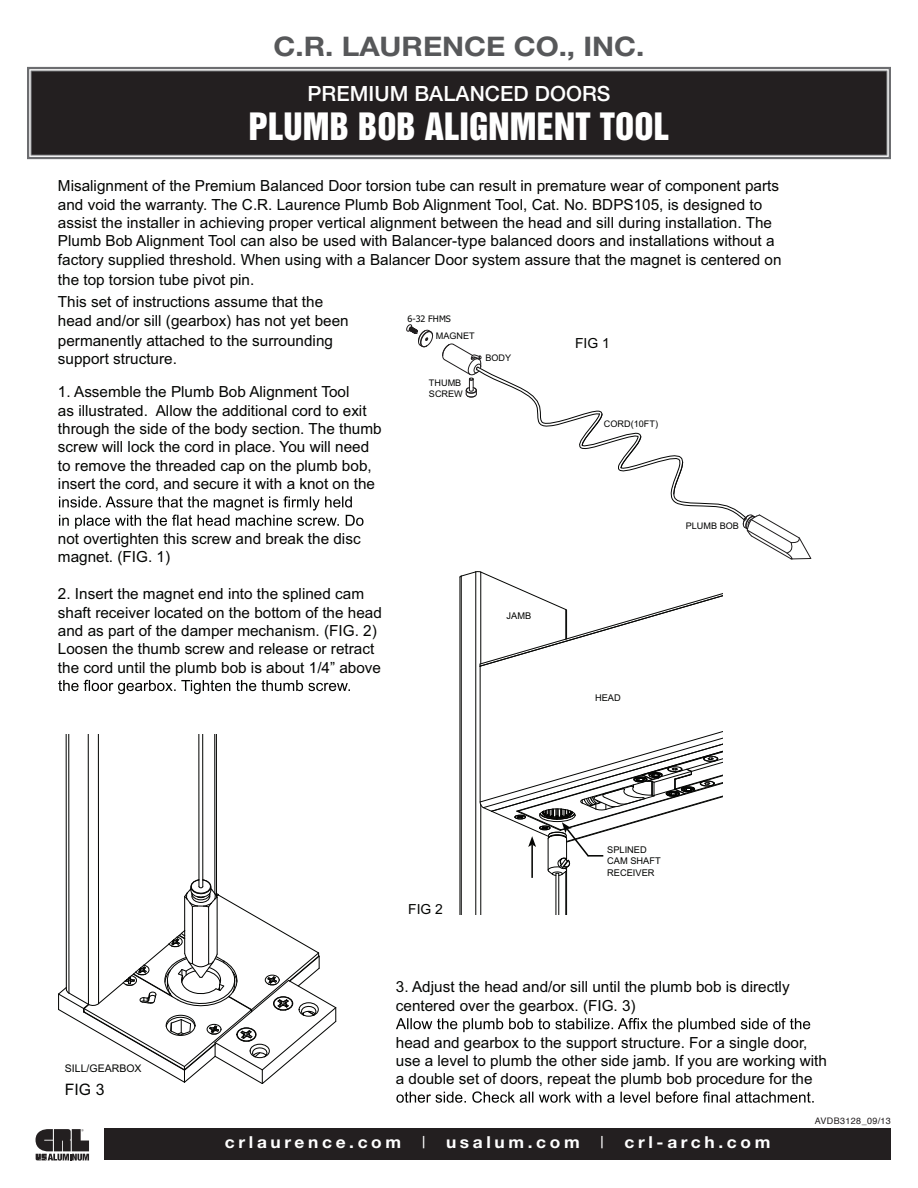
<style>
.page{position:relative;width:918px;height:1188px;background:#fff}
.page>*{position:absolute;margin:0;border:0;box-sizing:border-box;transform-origin:0 0}
.t1{font:34.5px "Helvetica Inserat";letter-spacing:.005em;color:#fff}
.t2{font:700 27px "Helvetica Neue";color:#57585a;scale:1.1 1}
.t3{font:500 21px "Helvetica Neue";letter-spacing:.005em;color:#fff}
.t4{font:700 16.5px "Helvetica Neue";letter-spacing:.21em;color:#fff;scale:1.05 1}
.t5{font:15.75px "Arial";color:#040503}
.t6{font:15.3px/18.3px "Arial";color:#040503}
.t7{font:13.95px "Arial";color:#040503}
.t8{font:10.5px "Arial";color:#040503}
.t9{font:9.3px/11.1px "Arial";color:#040503}
.t10{font:9.15px/10.9px "Arial";color:#040504}
.t11{font:9px "Helvetica";letter-spacing:.04em;color:#231f20}
.t12{font:9px "Tahoma";color:#040504}
.s1{font-weight:400}
</style>
<div class="page">
<div style="left:31px;top:71px;width:855px;height:84px;background:#231f20"></div>
<div style="left:27px;top:67px;width:864px;height:92px;border:2px solid #6c6d70"></div>
<div style="left:31px;top:71px;width:856px;height:84px;border:1px solid #6c6d70"></div>
<div style="left:104px;top:1129px;width:787px;height:31px;background:#231f20"></div>
<svg style="left:36px;top:1129px;width:53px;height:32px;background:#5e5b5c"></svg>
<svg style="left:396px;top:1018px;width:414px;height:14px"></svg>
<svg style="left:396px;top:1091px;width:418px;height:12px"></svg>
<svg style="left:59px;top:496px;width:305px;height:33px"></svg>
<svg style="left:58px;top:680px;width:292px;height:14px"></svg>
<hr style="left:216px;top:734px;width:1px;height:162px;background:#040503">
<hr style="left:66px;top:734px;width:1px;height:255px;background:#040503">
<hr style="left:198px;top:734px;width:1px;height:152px;background:#040503">
<hr style="left:202px;top:734px;width:1px;height:152px;background:#040503">
<hr style="left:214px;top:734px;width:1px;height:160px;background:#040503">
<hr style="left:98px;top:734px;width:1px;height:270px;background:#040503">
<hr style="left:88px;top:734px;width:1px;height:270px;background:#040503">
<hr style="left:68px;top:734px;width:1px;height:259px;background:#040503">
<svg style="left:58px;top:862px;width:279px;height:222px"></svg>
<svg style="left:406px;top:324px;width:27px;height:24px"></svg>
<hr style="left:460px;top:577px;width:1px;height:338px;background:#040503">
<hr style="left:566px;top:870px;width:1px;height:45px;background:#040503">
<hr style="left:480px;top:666px;width:1px;height:136px;background:#040503">
<hr style="left:556px;top:874px;width:1px;height:41px;background:#040503">
<hr style="left:558px;top:874px;width:1px;height:41px;background:#040503">
<hr style="left:461px;top:576px;width:1px;height:339px;background:#040503">
<hr style="left:475px;top:572px;width:1px;height:343px;background:#040503">
<hr style="left:480px;top:805px;width:1px;height:110px;background:#040503">
<hr style="left:565px;top:872px;width:1px;height:43px;background:#040503">
<svg style="left:442px;top:343px;width:370px;height:324px"></svg>
<hr style="left:531px;top:845px;width:2px;height:33px;background:#040503">
<svg style="left:479px;top:682px;width:244px;height:194px"></svg>
<h2 class="t2" style="left:274px;top:36px;width:339px">C.R. LAURENCE CO., INC.</h2>
<h3 class="t3" style="left:307px;top:86px;width:305px">PREMIUM BALANCED DOORS</h3>
<h1 class="t1" style="left:249px;top:112px;width:422px">PLUMB BOB ALIGNMENT TOOL</h1>
<p class="t6" style="left:58px;top:177px;width:725px">Misalignment of the Premium Balanced Door torsion tube can result in premature wear of component parts and void the warranty. The C.R. Laurence Plumb Bob Alignment Tool, Cat. No. BDPS105, is designed to assist the installer in achieving proper vertical alignment between the head and sill during installation. The Plumb Bob Alignment Tool can also be used with Balancer-type balanced doors and installations without a factory supplied threshold. When using with a Balancer Door system assure that the magnet is centered on</p>
<p class="t6" style="left:58px;top:270px;width:198px">the top torsion tube pivot pin.</p>
<p class="t6" style="left:58px;top:293px;width:292px">This set of instructions assume that the head and/or sill (gearbox) has not yet been</p>
<p class="t6" style="left:58px;top:332px;width:277px">permanently attached to the surrounding support structure.</p>
<p class="t6" style="left:58px;top:383px;width:325px">1. Assemble the Plumb Bob Alignment Tool<br>as illustrated. Allow the additional cord to exit through the side of the body section. The thumb screw will lock the cord in place. You will need to remove the threaded cap on the plumb bob, insert the cord, and secure it with a knot on the</p>
<p class="t6" style="left:58px;top:530px;width:304px">not overtighten this screw and break the disc magnet. (FIG. 1)</p>
<p class="t6" style="left:58px;top:585px;width:326px">2. Insert the magnet end into the splined cam shaft receiver located on the bottom of the head and as part of the damper mechanism. (FIG. 2)<br>Loosen the thumb screw and release or retract the cord until the plumb bob is about 1/4” above</p>
<p class="t12" style="left:408px;top:313px;width:45px">6-32 FHMS</p>
<p class="t10" style="left:436px;top:330px;width:40px">MAGNET</p>
<p class="t10" style="left:429px;top:377px;width:35px">THUMB<br>SCREW</p>
<p class="t10" style="left:485px;top:353px;width:27px">BODY</p>
<p class="t9" style="left:507px;top:610px;width:26px">JAMB</p>
<p class="t7" style="left:575px;top:334px;width:36px">FIG 1</p>
<p class="t10" style="left:604px;top:418px;width:56px">CORD(10FT)</p>
<p class="t10" style="left:686px;top:520px;width:55px">PLUMB BOB</p>
<p class="t9" style="left:595px;top:692px;width:27px">HEAD</p>
<p class="t8" style="left:65px;top:1061px;width:78px">SILL/GEARBOX</p>
<p class="t5" style="left:65px;top:1079px;width:41px">FIG 3</p>
<p class="t7" style="left:408px;top:899px;width:36px">FIG 2</p>
<p class="t9" style="left:607px;top:845px;width:55px">SPLINED<br>CAM SHAFT<br>RECEIVER</p>
<p class="t6" style="left:396px;top:978px;width:395px">3. Adjust the head and/or sill until the plumb bob is directly centered over the gearbox. (FIG. 3)</p>
<p class="t6" style="left:396px;top:1033px;width:433px">head and gearbox to the support structure. For a single door, use a level to plumb the other side jamb. If you are working with a double set of doors, repeat the plumb bob procedure for the</p>
<p class="t11" style="left:815px;top:1117px;width:78px">AVDB3128_09/13</p>
<p class="t4" style="left:225px;top:1136px;width:521px">crlaurence.com <span class="s1">|</span> usalum.com <span class="s1">|</span> crl-arch.com</p>
</div>
